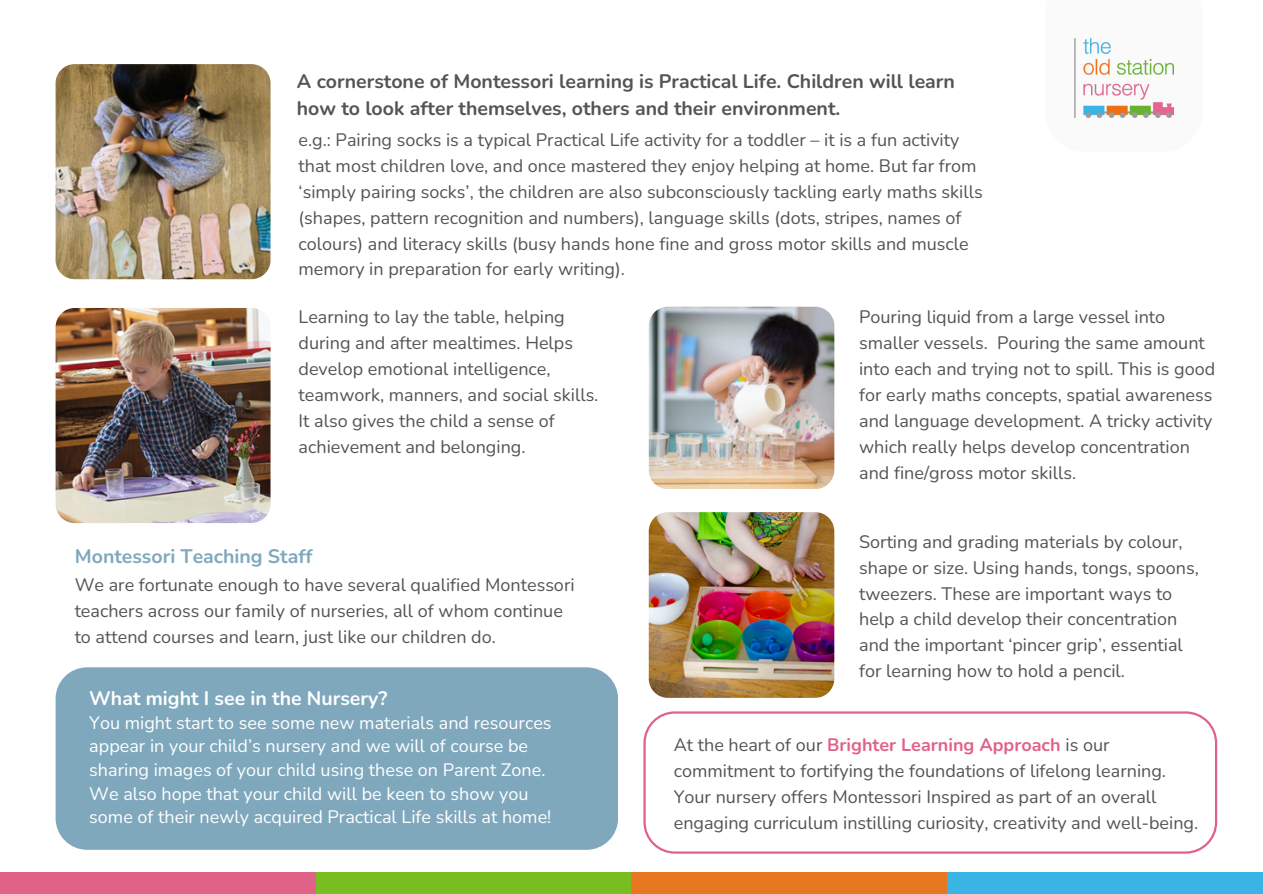
<style>
.page{position:relative;width:1263px;height:894px;background:#fff}
.page>*{position:absolute;margin:0;border:0;box-sizing:border-box;transform-origin:0 0}
.t1{font:700 19.5px/27px "Nunito";color:#545454}
.t2{font:700 19.5px "Nunito";color:#fff}
.t3{font:700 19.5px "Nunito";color:#7fa8bd}
.t4{font:18px/25.8px "Nunito";color:#545454}
.t5{font:18px/23.7px "Nunito";color:#fff}
.s1{font-weight:700;color:#e06287}
</style>
<div class="page">
<div style="left:0;top:871px;width:316px;height:22px;background:#e06287"></div>
<div style="left:316px;top:871px;width:315px;height:22px;background:#78be20"></div>
<div style="left:631px;top:871px;width:316px;height:22px;background:#e87722"></div>
<div style="left:947px;top:871px;width:316px;height:22px;background:#3ab3e5"></div>
<div style="left:56px;top:667px;width:562px;height:182px;background:#7fa8bd;border-radius:32px"></div>
<img style="left:649px;top:512px;width:185px;height:185px;border-radius:19px">
<img style="left:649px;top:306px;width:185px;height:182px">
<img style="left:56px;top:64px;width:215px;height:215px;border-radius:19px">
<svg style="left:643px;top:711px;width:574px;height:142px"></svg>
<img style="left:1074px;top:38px;width:99px;height:79px">
<img style="left:56px;top:308px;width:215px;height:215px;border-radius:19px">
<p class="t1" style="left:297px;top:68px;width:660px">A cornerstone of Montessori learning is Practical Life. Children will learn how to look after themselves, others and their environment.</p>
<p class="t4" style="left:299px;top:127px;width:686px">e.g.: Pairing socks is a typical Practical Life activity for a toddler – it is a fun activity that most children love, and once mastered they enjoy helping at home. But far from ‘simply pairing socks’, the children are also subconsciously tackling early maths skills (shapes, pattern recognition and numbers), language skills (dots, stripes, names of colours) and literacy skills (busy hands hone fine and gross motor skills and muscle memory in preparation for early writing).</p>
<p class="t4" style="left:299px;top:304px;width:301px">Learning to lay the table, helping during and after mealtimes. Helps develop emotional intelligence, teamwork, manners, and social skills.<br>It also gives the child a sense of achievement and belonging.</p>
<p class="t3" style="left:75px;top:543px;width:239px">Montessori Teaching Staff</p>
<p class="t4" style="left:75px;top:572px;width:501px">We are fortunate enough to have several qualified Montessori teachers across our family of nurseries, all of whom continue to attend courses and learn, just like our children do.</p>
<p class="t2" style="left:89px;top:685px;width:300px">What might I see in the Nursery?</p>
<p class="t5" style="left:89px;top:710px;width:464px">You might start to see some new materials and resources appear in your child’s nursery and we will of course be sharing images of your child using these on Parent Zone.<br>We also hope that your child will be keen to show you some of their newly acquired Practical Life skills at home!</p>
<p class="t4" style="left:859px;top:304px;width:358px">Pouring liquid from a large vessel into smaller vessels. Pouring the same amount into each and trying not to spill. This is good for early maths concepts, spatial awareness and language development. A tricky activity which really helps develop concentration and fine/gross motor skills.</p>
<p class="t4" style="left:859px;top:528px;width:341px">Sorting and grading materials by colour, shape or size. Using hands, tongs, spoons, tweezers. These are important ways to help a child develop their concentration and the important ‘pincer grip’, essential for learning how to hold a pencil.</p>
<p class="t4" style="left:674px;top:732px;width:526px">At the heart of our <span class="s1">Brighter Learning Approach</span> is our commitment to fortifying the foundations of lifelong learning.<br>Your nursery offers Montessori Inspired as part of an overall engaging curriculum instilling curiosity, creativity and well-being.</p>
</div>
